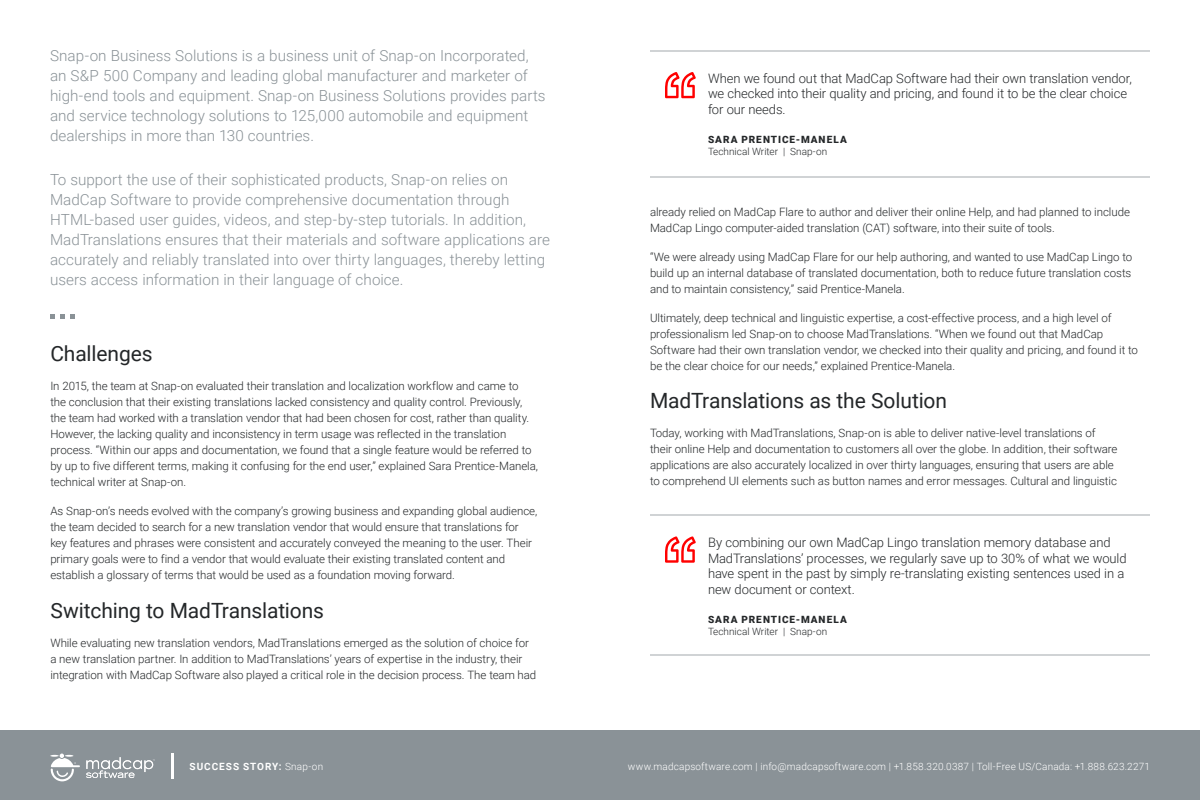
<style>
.page{position:relative;width:1200px;height:800px;background:#fff}
.page>*{position:absolute;margin:0;border:0;box-sizing:border-box;transform-origin:0 0}
.t1{font:21px "Roboto";letter-spacing:-.005em;color:#242729}
.t2{font:300 15.2px/20px "Roboto";color:#8a9297}
.t3{font:300 13px/15.6px "Roboto";letter-spacing:-.01em;color:#242729}
.t4{font:300 11.5px/16px "Roboto";letter-spacing:-.005em;color:#242729}
.t5{font:300 10px "Roboto";letter-spacing:.015em;color:#fff}
.t6{font:300 10px "Roboto";color:#242729}
.t7{font:900 10px "Roboto";letter-spacing:.1em;color:#242729}
.t8{font:700 10px "Roboto";letter-spacing:.1em;color:#fff}
.s1{font-weight:300}
</style>
<div class="page">
<div style="left:0;top:730px;width:1200px;height:70px;background:#8a9297"></div>
<svg style="left:50px;top:314px;width:25px;height:5px"></svg>
<hr style="left:171px;top:753px;width:3px;height:26px;background:#fff">
<svg style="left:50px;top:754px;width:30px;height:27px"></svg>
<svg style="left:86px;top:757px;width:69px;height:21px"></svg>
<svg style="left:665px;top:72px;width:31px;height:26px"></svg>
<hr style="left:650px;top:50px;width:500px;height:1px;background:#d0d3d5">
<hr style="left:650px;top:176px;width:500px;height:2px;background:#d0d3d5">
<svg style="left:665px;top:536px;width:31px;height:27px"></svg>
<hr style="left:650px;top:514px;width:500px;height:2px;background:#d0d3d5">
<hr style="left:650px;top:655px;width:500px;height:1px;background:#d0d3d5">
<p class="t2" style="left:50px;top:45px;width:497px">Snap-on Business Solutions is a business unit of Snap-on Incorporated, an S&amp;P 500 Company and leading global manufacturer and marketer of high-end tools and equipment. Snap-on Business Solutions provides parts and service technology solutions to 125,000 automobile and equipment dealerships in more than 130 countries.</p>
<p class="t2" style="left:50px;top:169px;width:501px">To support the use of their sophisticated products, Snap-on relies on MadCap Software to provide comprehensive documentation through HTML-based user guides, videos, and step-by-step tutorials. In addition, MadTranslations ensures that their materials and software applications are accurately and reliably translated into over thirty languages, thereby letting users access information in their language of choice.</p>
<h1 class="t1" style="left:50px;top:339px;width:104px">Challenges</h1>
<p class="t4" style="left:50px;top:378px;width:489px">In 2015, the team at Snap-on evaluated their translation and localization workflow and came to<br>the conclusion that their existing translations lacked consistency and quality control. Previously, the team had worked with a translation vendor that had been chosen for cost, rather than quality.<br>However, the lacking quality and inconsistency in term usage was reflected in the translation process. “Within our apps and documentation, we found that a single feature would be referred to by up to five different terms, making it confusing for the end user,” explained Sara Prentice-Manela, technical writer at Snap-on.</p>
<p class="t4" style="left:50px;top:503px;width:489px">As Snap-on’s needs evolved with the company’s growing business and expanding global audience, the team decided to search for a new translation vendor that would ensure that translations for key features and phrases were consistent and accurately conveyed the meaning to the user. Their primary goals were to find a vendor that would evaluate their existing translated content and establish a glossary of terms that would be used as a foundation moving forward.</p>
<h1 class="t1" style="left:50px;top:595px;width:275px">Switching to MadTranslations</h1>
<p class="t4" style="left:50px;top:634px;width:487px">While evaluating new translation vendors, MadTranslations emerged as the solution of choice for a new translation partner. In addition to MadTranslations’ years of expertise in the industry, their integration with MadCap Software also played a critical role in the decision process. The team had</p>
<p class="t3" style="left:708px;top:70px;width:425px">When we found out that MadCap Software had their own translation vendor, we checked into their quality and pricing, and found it to be the clear choice for our needs.</p>
<p class="t7" style="left:708px;top:132px;width:140px">SARA PRENTICE-MANELA</p>
<p class="t6" style="left:708px;top:144px;width:121px">Technical Writer | Snap-on</p>
<p class="t4" style="left:650px;top:204px;width:482px">already relied on MadCap Flare to author and deliver their online Help, and had planned to include<br>MadCap Lingo computer-aided translation (CAT) software, into their suite of tools.</p>
<p class="t4" style="left:650px;top:249px;width:484px;text-align:justify">“We were already using MadCap Flare for our help authoring, and wanted to use MadCap Lingo to build up an internal database of translated documentation, both to reduce future translation costs and to maintain consistency,” said Prentice-Manela.</p>
<p class="t4" style="left:650px;top:310px;width:490px">Ultimately, deep technical and linguistic expertise, a cost-effective process, and a high level of professionalism led Snap-on to choose MadTranslations. “When we found out that MadCap Software had their own translation vendor, we checked into their quality and pricing, and found it to be the clear choice for our needs,” explained Prentice-Manela.</p>
<h1 class="t1" style="left:650px;top:386px;width:299px">MadTranslations as the Solution</h1>
<p class="t4" style="left:650px;top:425px;width:469px">Today, working with MadTranslations, Snap-on is able to deliver native-level translations of their online Help and documentation to customers all over the globe. In addition, their software applications are also accurately localized in over thirty languages, ensuring that users are able to comprehend UI elements such as button names and error messages. Cultural and linguistic</p>
<p class="t3" style="left:708px;top:534px;width:420px">By combining our own MadCap Lingo translation memory database and MadTranslations’ processes, we regularly save up to 30% of what we would have spent in the past by simply re-translating existing sentences used in a new document or context.</p>
<p class="t7" style="left:708px;top:612px;width:140px">SARA PRENTICE-MANELA</p>
<p class="t6" style="left:708px;top:624px;width:121px">Technical Writer | Snap-on</p>
<p class="t8" style="left:190px;top:759px;width:135px">SUCCESS STORY: <span class="s1">Snap-on</span></p>
<p class="t5" style="left:628px;top:759px;width:524px">www.madcapsoftware.com | info@madcapsoftware.com | +1.858.320.0387 | Toll-Free US/Canada: +1.888.623.2271</p>
</div>
